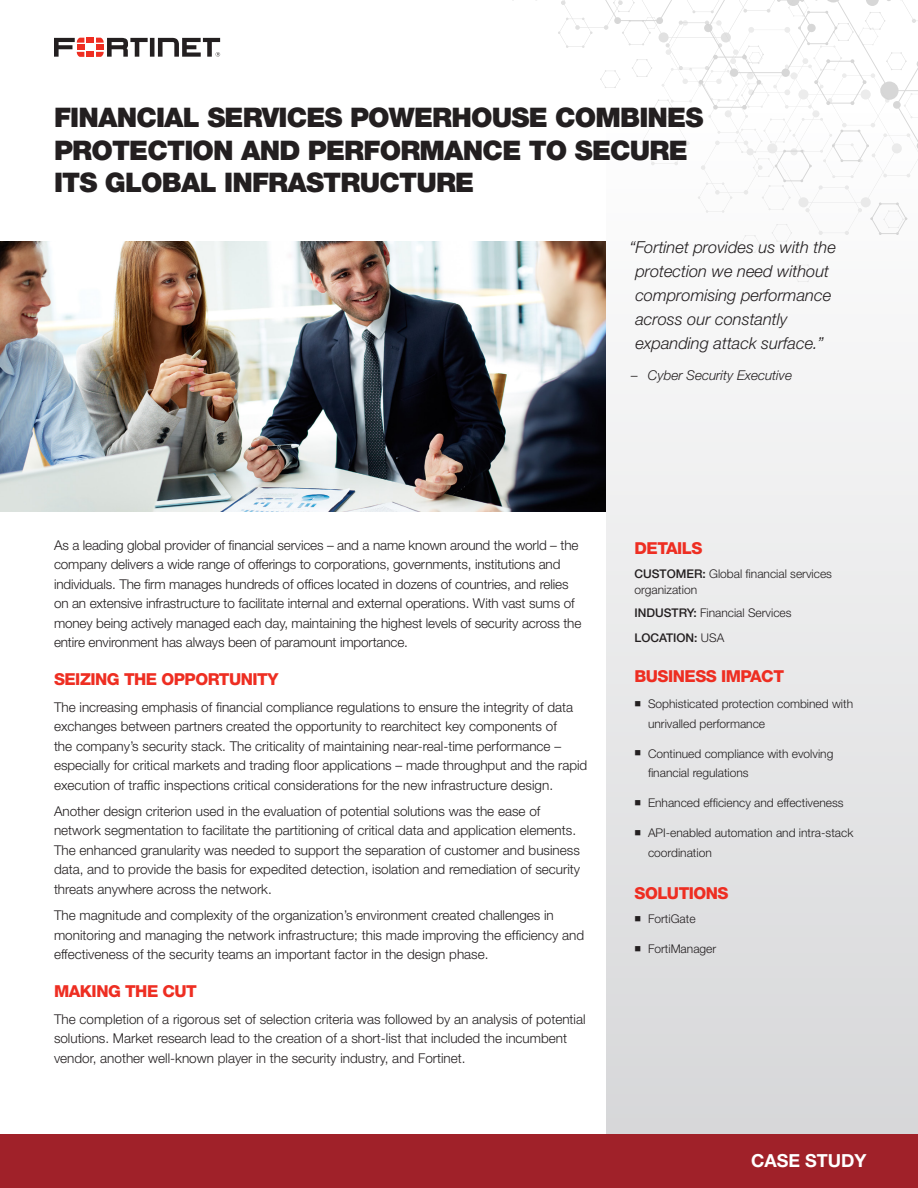
<style>
.page{position:relative;width:918px;height:1188px;background:#fff}
.page>*{position:absolute;margin:0;border:0;box-sizing:border-box;transform-origin:0 0}
.Main_Title{font:900 27px/32.4px "Helvetica Neue LT Pro";letter-spacing:-.03em;color:#231f20}
.t1{font:700 18px "Helvetica Neue LT Pro";color:#fff}
.INSET_QUOTE{font:italic 300 16.5px/24px "Helvetica Neue LT Pro";color:#231f20}
.Body_Copy_SUBHEAD__R{font:800 16.5px "Helvetica Neue LT Pro";letter-spacing:-.03em;color:#ee2e22}
.SIDEBAR_SUBHEAD__RED{font:800 16.5px "Helvetica Neue LT Pro";letter-spacing:-.03em;color:#ee2e22}
.Body_Copy{font:300 13.5px/19.5px "Helvetica Neue LT Pro";color:#231f20}
.INSET_QUOTE_-_NAME{font:italic 300 13.5px "Helvetica Neue LT Pro";color:#231f20}
.Body_Copy-2{font:300 12px/19.5px "Helvetica Neue LT Pro";color:#231f20}
.Body_Copy-3{font:500 12px "Helvetica Neue LT Pro";color:#231f20}
.s1{font-weight:500}
.s2{font-weight:300}
</style>
<div class="page">
<div style="left:0;top:1134px;width:918px;height:54px;background:#a02129"></div>
<div style="left:86px;top:38px;width:8px;height:5px;background:#ee2e22"></div>
<div style="left:86px;top:52px;width:8px;height:5px;background:#ee2e22"></div>
<svg style="left:54px;top:38px;width:30px;height:19px"></svg>
<svg style="left:96px;top:38px;width:124px;height:19px"></svg>
<svg style="left:558px;top:0;width:360px;height:108px"></svg>
<img style="left:0;top:241px;width:606px;height:270px">
<div style="left:606px;top:108px;width:312px;height:1026px;background:linear-gradient(to bottom,#fefefe,#d7d7d9)"></div>
<p class="Main_Title" style="left:54px;top:101px;width:651px">FINANCIAL SERVICES POWERHOUSE COMBINES<br>PROTECTION AND PERFORMANCE TO SECURE<br>ITS GLOBAL INFRASTRUCTURE</p>
<p class="INSET_QUOTE" style="left:635px;top:235px;width:202px;text-indent:-6px">“Fortinet provides us with the protection we need without compromising performance across our constantly expanding attack surface.”</p>
<p class="INSET_QUOTE_-_NAME" style="left:631px;top:368px;width:162px">– Cyber Security Executive</p>
<p class="Body_Copy" style="left:54px;top:535px;width:529px">As a leading global provider of financial services – and a name known around the world – the company delivers a wide range of offerings to corporations, governments, institutions and individuals. The firm manages hundreds of offices located in dozens of countries, and relies on an extensive infrastructure to facilitate internal and external operations. With vast sums of money being actively managed each day, maintaining the highest levels of security across the entire environment has always been of paramount importance.</p>
<p class="Body_Copy_SUBHEAD__R" style="left:54px;top:670px;width:226px">SEIZING THE OPPORTUNITY</p>
<p class="Body_Copy" style="left:54px;top:697px;width:535px">The increasing emphasis of financial compliance regulations to ensure the integrity of data exchanges between partners created the opportunity to rearchitect key components of<br>the company’s security stack. The criticality of maintaining near-real-time performance – especially for critical markets and trading floor applications – made throughput and the rapid execution of traffic inspections critical considerations for the new infrastructure design.</p>
<p class="Body_Copy" style="left:54px;top:801px;width:528px">Another design criterion used in the evaluation of potential solutions was the ease of network segmentation to facilitate the partitioning of critical data and application elements.<br>The enhanced granularity was needed to support the separation of customer and business data, and to provide the basis for expedited detection, isolation and remediation of security threats anywhere across the network.</p>
<p class="Body_Copy" style="left:54px;top:905px;width:532px">The magnitude and complexity of the organization’s environment created challenges in monitoring and managing the network infrastructure; this made improving the efficiency and effectiveness of the security teams an important factor in the design phase.</p>
<p class="Body_Copy_SUBHEAD__R" style="left:54px;top:982px;width:145px">MAKING THE CUT</p>
<p class="Body_Copy" style="left:54px;top:1009px;width:533px">The completion of a rigorous set of selection criteria was followed by an analysis of potential solutions. Market research lead to the creation of a short-list that included the incumbent vendor, another well-known player in the security industry, and Fortinet.</p>
<p class="SIDEBAR_SUBHEAD__RED" style="left:634px;top:539px;width:69px">DETAILS</p>
<p class="Body_Copy-2" style="left:634px;top:565px;width:199px;line-height:16.5px"><span class="s1">CUSTOMER:</span> Global financial services organization</p>
<p class="Body_Copy-2" style="left:634px;top:603px;width:159px"><span class="s1">INDUSTRY:</span> Financial Services</p>
<p class="Body_Copy-3" style="left:634px;top:631px;width:91px">LOCATION: <span class="s2">USA</span></p>
<p class="SIDEBAR_SUBHEAD__RED" style="left:634px;top:666px;width:151px">BUSINESS IMPACT</p>
<p class="Body_Copy-2" style="left:648px;top:694px;width:207px;text-indent:-14px">■ Sophisticated protection combined with unrivalled performance</p>
<p class="Body_Copy-2" style="left:648px;top:743px;width:187px;text-indent:-14px">■ Continued compliance with evolving financial regulations</p>
<p class="Body_Copy-2" style="left:634px;top:793px;width:211px">■ Enhanced efficiency and effectiveness</p>
<p class="Body_Copy-2" style="left:648px;top:823px;width:207px;text-indent:-14px">■ API-enabled automation and intra-stack coordination</p>
<p class="SIDEBAR_SUBHEAD__RED" style="left:634px;top:883px;width:96px">SOLUTIONS</p>
<p class="Body_Copy-2" style="left:634px;top:909px;width:63px">■ FortiGate</p>
<p class="Body_Copy-2" style="left:634px;top:939px;width:83px">■ FortiManager</p>
<h2 class="t1" style="left:751px;top:1150px;width:117px">CASE STUDY</h2>
</div>
